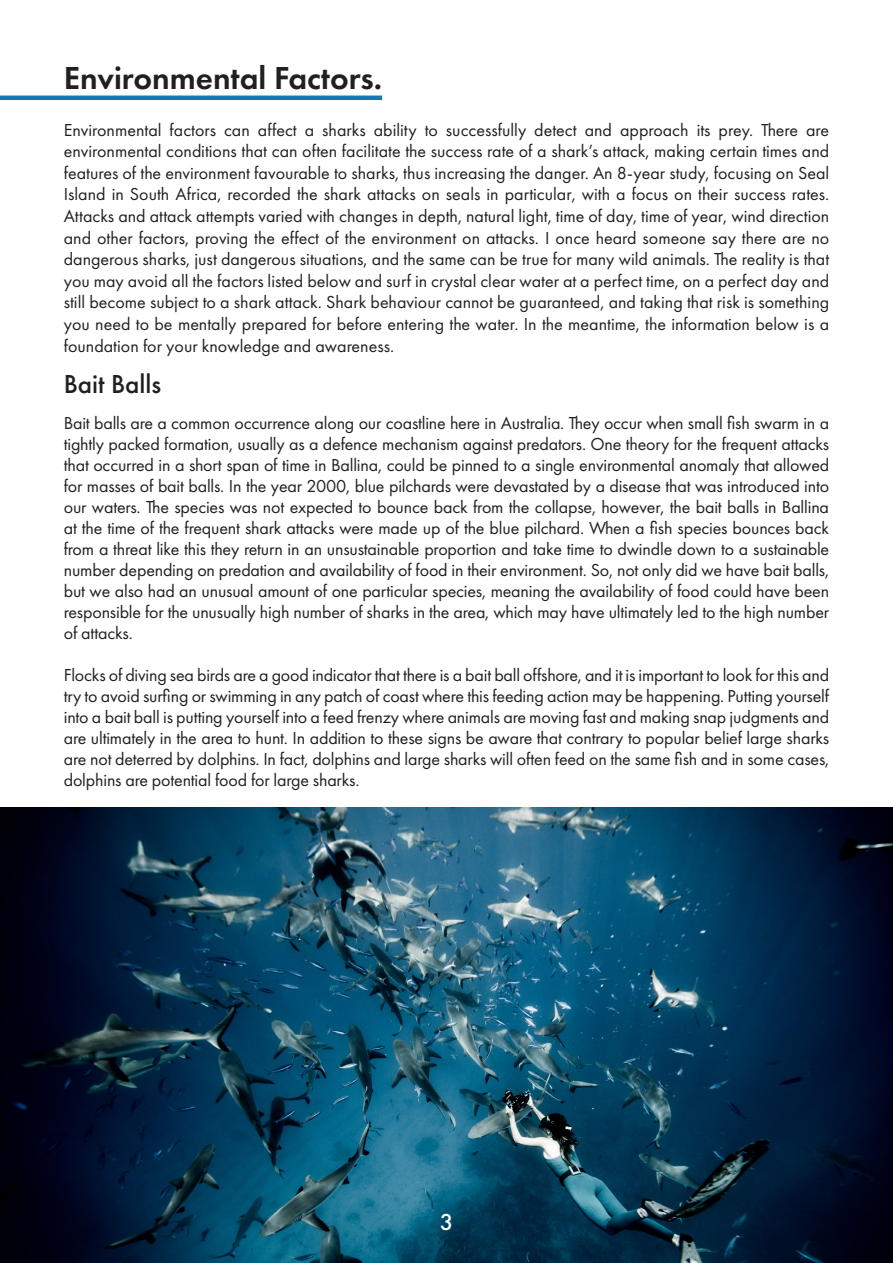
<style>
.page{position:relative;width:893px;height:1263px;background:#fff}
.page>*{position:absolute;margin:0;border:0;box-sizing:border-box;transform-origin:0 0}
.t1{font:600 33px "Futura PT";color:#231f20}
.t2{font:500 27px "Futura PT";color:#231f20}
.t3{font:500 24px "Futura PT";color:#fff}
.t4{font:18px/21px "Futura PT";letter-spacing:-.01em;color:#231f20;text-align:justify}
</style>
<div class="page">
<img style="left:0;top:808px;width:893px;height:455px">
<hr style="left:0;top:96px;width:382px;height:4px;background:#1578b9">
<p class="t1" style="left:64px;top:57px;width:320px">Environmental Factors.</p>
<p class="t4" style="left:64px;top:119px;width:767px;line-height:21.6px">Environmental factors can affect a sharks ability to successfully detect and approach its prey. There are environmental conditions that can often facilitate the success rate of a shark’s attack, making certain times and features of the environment favourable to sharks, thus increasing the danger. An 8-year study, focusing on Seal Island in South Africa, recorded the shark attacks on seals in particular, with a focus on their success rates.<br>Attacks and attack attempts varied with changes in depth, natural light, time of day, time of year, wind direction and other factors, proving the effect of the environment on attacks. I once heard someone say there are no dangerous sharks, just dangerous situations, and the same can be true for many wild animals. The reality is that you may avoid all the factors listed below and surf in crystal clear water at a perfect time, on a perfect day and still become subject to a shark attack. Shark behaviour cannot be guaranteed, and taking that risk is something you need to be mentally prepared for before entering the water. In the meantime, the information below is a foundation for your knowledge and awareness.</p>
<p class="t2" style="left:64px;top:368px;width:99px">Bait Balls</p>
<p class="t4" style="left:64px;top:412px;width:767px">Bait balls are a common occurrence along our coastline here in Australia. They occur when small fish swarm in a tightly packed formation, usually as a defence mechanism against predators. One theory for the frequent attacks that occurred in a short span of time in Ballina, could be pinned to a single environmental anomaly that allowed for masses of bait balls. In the year 2000, blue pilchards were devastated by a disease that was introduced into our waters. The species was not expected to bounce back from the collapse, however, the bait balls in Ballina at the time of the frequent shark attacks were made up of the blue pilchard. When a fish species bounces back from a threat like this they return in an unsustainable proportion and take time to dwindle down to a sustainable number depending on predation and availability of food in their environment. So, not only did we have bait balls, but we also had an unusual amount of one particular species, meaning the availability of food could have been responsible for the unusually high number of sharks in the area, which may have ultimately led to the high number of attacks.</p>
<p class="t4" style="left:64px;top:664px;width:767px">Flocks of diving sea birds are a good indicator that there is a bait ball offshore, and it is important to look for this and try to avoid surfing or swimming in any patch of coast where this feeding action may be happening. Putting yourself into a bait ball is putting yourself into a feed frenzy where animals are moving fast and making snap judgments and are ultimately in the area to hunt. In addition to these signs be aware that contrary to popular belief large sharks are not deterred by dolphins. In fact, dolphins and large sharks will often feed on the same fish and in some cases, dolphins are potential food for large sharks.</p>
<p class="t3" style="left:440px;top:1208px;width:15px">3</p>
</div>
